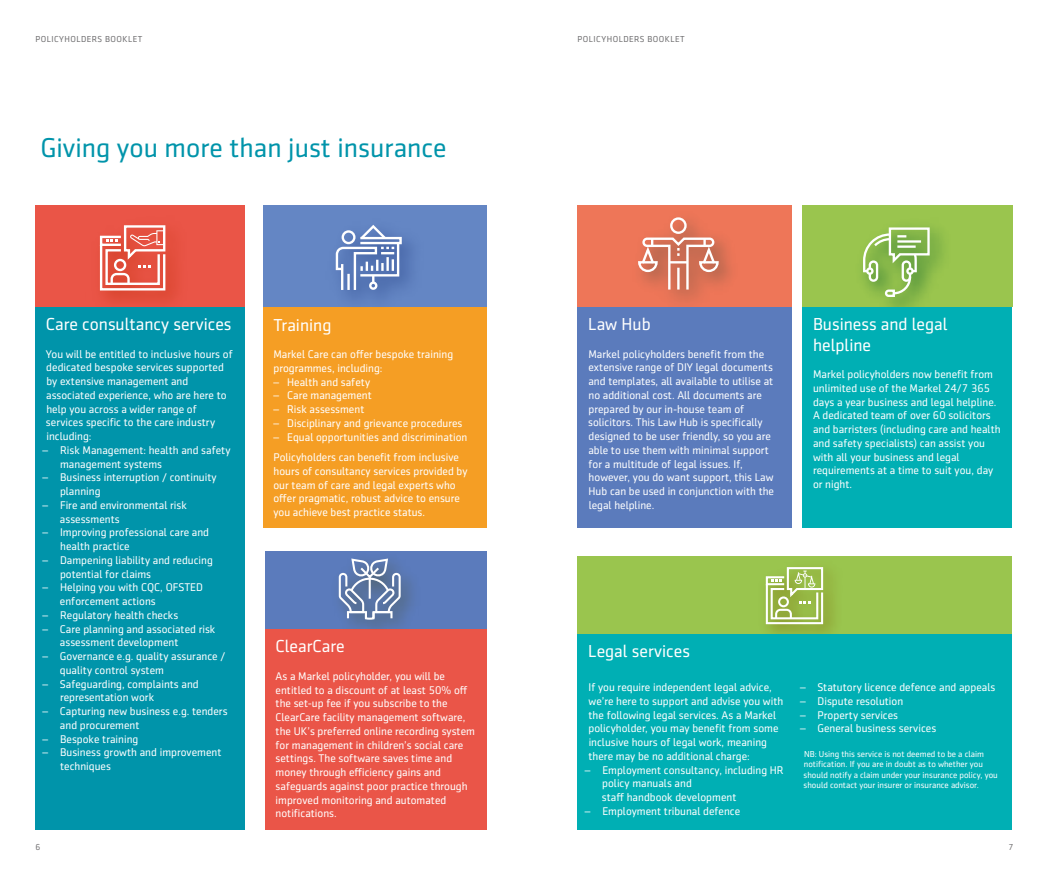
<style>
.page{position:relative;width:1049px;height:886px;background:#fff}
.page>*{position:absolute;margin:0;border:0;box-sizing:border-box;transform-origin:0 0}
.t1{font:27.5px "Sentico Sans DT";color:#0094aa}
.t2{font:17.5px/20.6px "Sentico Sans DT";color:#fff}
.t3{font:11.25px/13.8px "Sentico Sans DT";color:#fff}
.t4{font:8.75px/10.5px "Sentico Sans DT";color:#fff}
.t5{font:8.75px "Sentico Sans DT";letter-spacing:.05em;color:#6e6d6f}
</style>
<div class="page">
<div style="left:35px;top:307px;width:209px;height:522px;background:#0094aa"></div>
<div style="left:577px;top:307px;width:215px;height:220px;background:#5b7bbc"></div>
<div style="left:577px;top:205px;width:215px;height:102px;background:#ee7658"></div>
<img style="left:664px;top:218px;width:67px;height:84px">
<div style="left:670px;top:217px;width:17px;height:17px;border:2px solid #fff;border-radius:50%"></div>
<svg style="left:638px;top:236px;width:82px;height:56px"></svg>
<div style="left:577px;top:634px;width:434px;height:195px;background:#00afb4"></div>
<div style="left:577px;top:556px;width:434px;height:78px;background:#9ac54e"></div>
<svg style="left:765px;top:566px;width:59px;height:59px"></svg>
<div style="left:263px;top:307px;width:224px;height:220px;background:#f59e24"></div>
<div style="left:35px;top:205px;width:209px;height:102px;background:#ea5547"></div>
<svg style="left:99px;top:224px;width:68px;height:68px"></svg>
<div style="left:263px;top:206px;width:224px;height:101px;background:#6486c4"></div>
<img style="left:347px;top:240px;width:65px;height:58px">
<div style="left:359px;top:237px;width:43px;height:7px;border:2px solid #fff"></div>
<svg style="left:335px;top:225px;width:65px;height:67px"></svg>
<div style="left:802px;top:307px;width:209px;height:220px;background:#00afb4"></div>
<div style="left:802px;top:205px;width:210px;height:102px;background:#9ac54e"></div>
<svg style="left:862px;top:226px;width:69px;height:72px"></svg>
<hr style="left:897px;top:240px;width:24px;height:3px;background:#fff">
<hr style="left:897px;top:245px;width:19px;height:3px;background:#fff">
<div style="left:265px;top:629px;width:222px;height:200px;background:#ea5548"></div>
<div style="left:265px;top:551px;width:222px;height:78px;background:#5b7bbc"></div>
<svg style="left:337px;top:557px;width:65px;height:64px"></svg>
<p class="t5" style="left:35px;top:34px;width:109px">POLICYHOLDERS BOOKLET</p>
<h1 class="t1" style="left:40px;top:132px;width:408px">Giving you more than just insurance</h1>
<h2 class="t2" style="left:46px;top:314px;width:187px">Care consultancy services</h2>
<p class="t3" style="left:46px;top:347px;width:188px">You will be entitled to inclusive hours of dedicated bespoke services supported by extensive management and associated experience, who are here to help you across a wider range of services specific to the care industry including:</p>
<p class="t3" style="left:60px;top:443px;width:172px;text-indent:-17px">– Risk Management: health and safety management systems</p>
<p class="t3" style="left:60px;top:471px;width:158px;text-indent:-17px">– Business interruption / continuity planning</p>
<p class="t3" style="left:60px;top:498px;width:128px;text-indent:-17px">– Fire and environmental risk assessments</p>
<p class="t3" style="left:60px;top:526px;width:150px;text-indent:-18px">– Improving professional care and health practice</p>
<p class="t3" style="left:60px;top:553px;width:154px;text-indent:-17px">– Dampening liability and reducing potential for claims</p>
<p class="t3" style="left:60px;top:581px;width:145px;text-indent:-17px">– Helping you with CQC, OFSTED enforcement actions</p>
<p class="t3" style="left:43px;top:608px;width:137px">– Regulatory health checks</p>
<p class="t3" style="left:60px;top:622px;width:157px;text-indent:-17px">– Care planning and associated risk assessment development</p>
<p class="t3" style="left:60px;top:649px;width:167px;text-indent:-17px">– Governance e.g. quality assurance / quality control system</p>
<p class="t3" style="left:60px;top:677px;width:140px;text-indent:-17px">– Safeguarding, complaints and representation work</p>
<p class="t3" style="left:60px;top:704px;width:169px;text-indent:-17px">– Capturing new business e.g. tenders and procurement</p>
<p class="t3" style="left:43px;top:732px;width:97px">– Bespoke training</p>
<p class="t3" style="left:60px;top:746px;width:163px;text-indent:-18px">– Business growth and improvement techniques</p>
<h2 class="t2" style="left:273px;top:314px;width:59px">Training</h2>
<p class="t3" style="left:273px;top:347px;width:181px">Markel Care can offer bespoke training programmes, including:</p>
<p class="t3" style="left:273px;top:375px;width:98px">– Health and safety</p>
<p class="t3" style="left:273px;top:389px;width:100px">– Care management</p>
<p class="t3" style="left:273px;top:402px;width:92px">– Risk assessment</p>
<p class="t3" style="left:273px;top:416px;width:191px">– Disciplinary and grievance procedures</p>
<p class="t3" style="left:273px;top:426px;width:195px;line-height:20.6px">– Equal opportunities and discrimination<br>Policyholders can benefit from inclusive</p>
<p class="t3" style="left:273px;top:464px;width:196px">hours of consultancy services provided by our team of care and legal experts who offer pragmatic, robust advice to ensure you achieve best practice status.</p>
<h2 class="t2" style="left:276px;top:636px;width:71px">ClearCare</h2>
<p class="t3" style="left:276px;top:669px;width:201px">As a Markel policyholder, you will be entitled to a discount of at least 50% off the set-up fee if you subscribe to the ClearCare facility management software, the UK’s preferred online recording system for management in children’s social care settings. The software saves time and money through efficiency gains and safeguards against poor practice through improved monitoring and automated notifications.</p>
<p class="t5" style="left:578px;top:34px;width:109px">POLICYHOLDERS BOOKLET</p>
<h2 class="t2" style="left:588px;top:314px;width:64px">Law Hub</h2>
<p class="t3" style="left:588px;top:347px;width:187px">Markel policyholders benefit from the extensive range of DIY legal documents and templates, all available to utilise at no additional cost. All documents are prepared by our in-house team of solicitors. This Law Hub is specifically designed to be user friendly, so you are able to use them with minimal support for a multitude of legal issues. If, however, you do want support, this Law Hub can be used in conjunction with the legal helpline.</p>
<h2 class="t2" style="left:813px;top:314px;width:136px">Business and legal helpline</h2>
<p class="t3" style="left:813px;top:367px;width:189px">Markel policyholders now benefit from unlimited use of the Markel 24/7 365 days a year business and legal helpline.<br>A dedicated team of over 60 solicitors and barristers (including care and health and safety specialists) can assist you with all your business and legal requirements at a time to suit you, day or night.</p>
<h2 class="t2" style="left:588px;top:640px;width:103px">Legal services</h2>
<p class="t3" style="left:588px;top:680px;width:196px">If you require independent legal advice, we’re here to support and advise you with the following legal services. As a Markel policyholder, you may benefit from some inclusive hours of legal work, meaning there may be no additional charge:</p>
<p class="t3" style="left:602px;top:763px;width:183px;text-indent:-17px">– Employment consultancy, including HR policy manuals and<br>staff handbook development</p>
<p class="t3" style="left:585px;top:804px;width:157px">– Employment tribunal defence</p>
<p class="t3" style="left:800px;top:680px;width:197px">– Statutory licence defence and appeals</p>
<p class="t3" style="left:800px;top:694px;width:105px">– Dispute resolution</p>
<p class="t3" style="left:800px;top:708px;width:100px">– Property services</p>
<p class="t3" style="left:800px;top:722px;width:138px">– General business services</p>
<p class="t4" style="left:803px;top:748px;width:196px">NB: Using this service is not deemed to be a claim notification. If you are in doubt as to whether you should notify a claim under your insurance policy, you should contact your insurer or insurance advisor.</p>
<p class="t5" style="left:35px;top:842px;width:6px">6</p>
<p class="t5" style="left:1008px;top:842px;width:6px">7</p>
</div>
